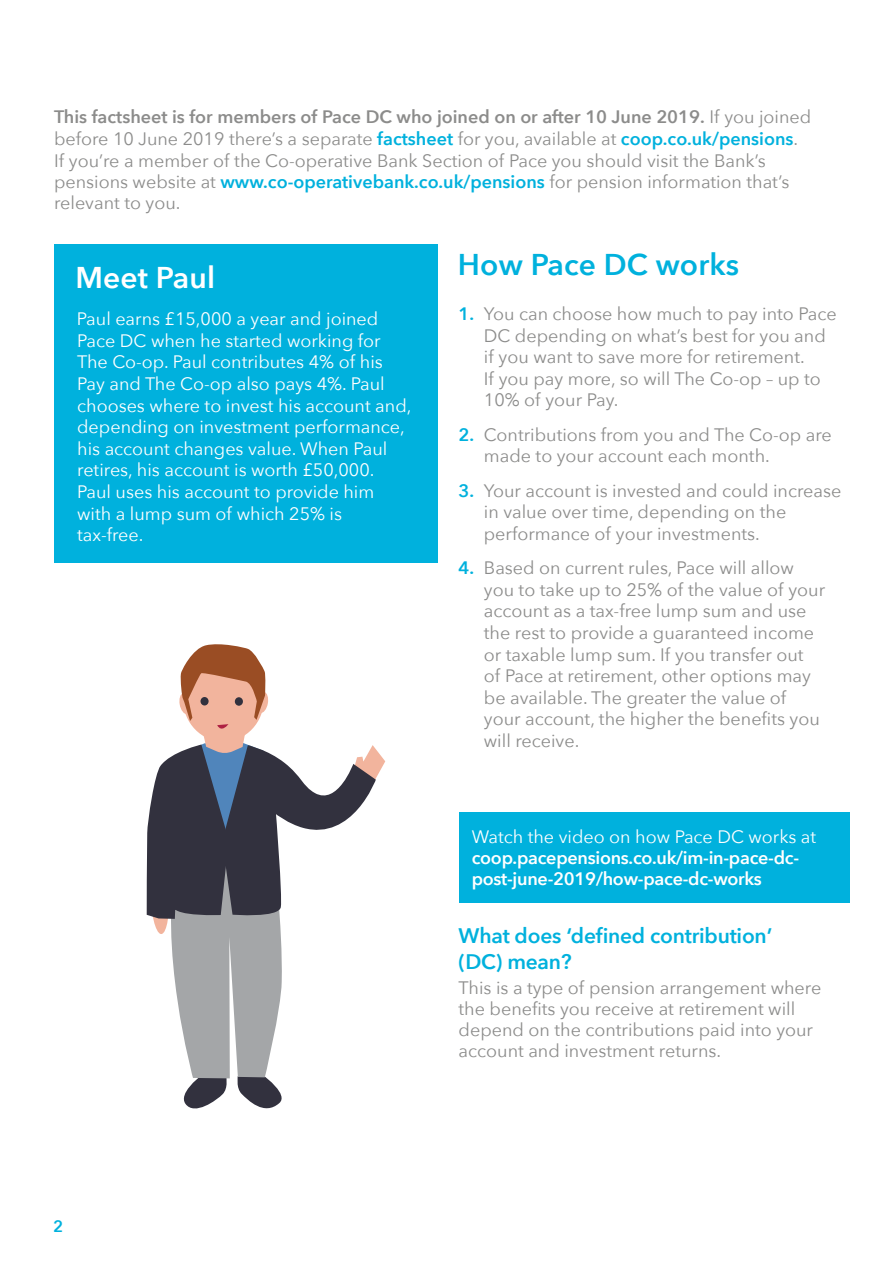
<style>
.page{position:relative;width:893px;height:1263px;background:#fff}
.page>*{position:absolute;margin:0;border:0;box-sizing:border-box;transform-origin:0 0}
.t1{font:600 30px "Avenir Next";letter-spacing:.005em;color:#00b1dd}
.t2{font:600 30px "Avenir Next";letter-spacing:.005em;color:#fff}
.t3{font:600 21px/25.2px "Avenir Next";letter-spacing:-.01em;color:#00b1dd}
.t4{font:18px/21.6px "Avenir Next";color:#8c8c8b}
.t5{font:18px/21.6px "Avenir Next";color:#fff}
.t6{font:600 18px/21px "Avenir Next";letter-spacing:-.015em;color:#fff}
.t7{font:600 16.5px "Avenir Next";color:#00b1dd}
.s1{font-weight:600}
.s2{font-weight:600;color:#00b1dd}
</style>
<div class="page">
<div style="left:54px;top:244px;width:383px;height:319px;background:#00b1dd"></div>
<div style="left:459px;top:812px;width:391px;height:91px;background:#00b1dd"></div>
<svg style="left:147px;top:644px;width:238px;height:465px"></svg>
<p class="t4" style="left:54px;top:106px;width:759px"><span class="s1">This factsheet is for members of Pace DC who joined on or after 10 June 2019.</span> If you joined before 10 June 2019 there’s a separate <span class="s2">factsheet</span> for you, available at <span class="s2">coop.co.uk/pensions</span>.<br>If you’re a member of the Co-operative Bank Section of Pace you should visit the Bank’s pensions website at <span class="s2">www.co-operativebank.co.uk/pensions</span> for pension information that’s relevant to you.</p>
<h1 class="t2" style="left:75px;top:251px;width:141px">Meet Paul</h1>
<p class="t5" style="left:77px;top:307px;width:336px">Paul earns £15,000 a year and joined Pace DC when he started working for The Co-op. Paul contributes 4% of his Pay and The Co-op also pays 4%. Paul chooses where to invest his account and, depending on investment performance, his account changes value. When Paul retires, his account is worth £50,000.<br>Paul uses his account to provide him with a lump sum of which 25% is tax-free.</p>
<h1 class="t1" style="left:458px;top:238px;width:283px">How Pace DC works</h1>
<p class="t4" style="left:484px;top:302px;width:354px;text-indent:-26px"><span class="s2">1.</span> You can choose how much to pay into Pace DC depending on what’s best for you and if you want to save more for retirement.<br>If you pay more, so will The Co-op – up to 10% of your Pay.</p>
<p class="t4" style="left:484px;top:423px;width:349px;text-indent:-26px"><span class="s2">2.</span> Contributions from you and The Co-op are made to your account each month.</p>
<p class="t4" style="left:484px;top:479px;width:359px;text-indent:-26px"><span class="s2">3.</span> Your account is invested and could increase in value over time, depending on the performance of your investments.</p>
<p class="t4" style="left:484px;top:556px;width:343px;text-indent:-26px"><span class="s2">4.</span> Based on current rules, Pace will allow you to take up to 25% of the value of your account as a tax-free lump sum and use the rest to provide a guaranteed income or taxable lump sum. If you transfer out<br>of Pace at retirement, other options may be available. The greater the value of your account, the higher the benefits you will receive.</p>
<p class="t5" style="left:472px;top:825px;width:346px">Watch the video on how Pace DC works at</p>
<p class="t6" style="left:472px;top:847px;width:329px">coop.pacepensions.co.uk/im-in-pace-dc&shy;post-june-2019/how-pace-dc-works</p>
<p class="t3" style="left:459px;top:923px;width:315px">What does ‘defined contribution’ (DC) mean?</p>
<p class="t4" style="left:459px;top:976px;width:364px;line-height:21px">This is a type of pension arrangement where the benefits you receive at retirement will depend on the contributions paid into your account and investment returns.</p>
<p class="t7" style="left:53px;top:1212px;width:12px">2</p>
</div>
